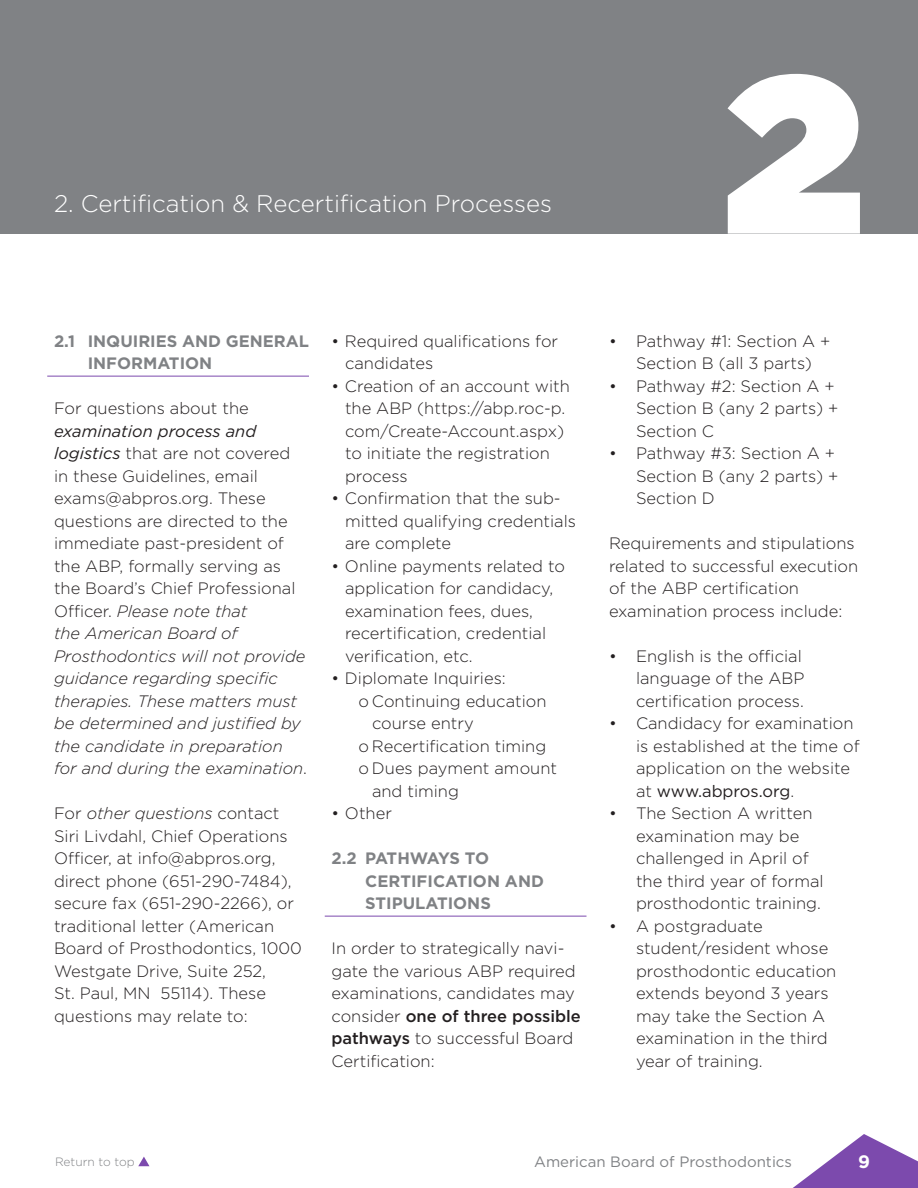
<style>
.page{position:relative;width:918px;height:1188px;background:#fff}
.page>*{position:absolute;margin:0;border:0;box-sizing:border-box;transform-origin:0 0}
.t1{font:900 224.1px "Gotham";color:#fff}
.Chapter{font:300 24px "Gotham";color:#fff}
.t2{font:700 18px "Gotham";color:#fff}
.Body_Text{font:300 16.5px/22.5px "Gotham";color:#231f20}
.SubHead{font:700 16.5px/22.5px "Gotham";color:#808285}
.t3{font:15px "Gotham";color:#808285}
.t4{font:300 12px "Gotham";color:#808285}
.s1{font-weight:400;font-style:italic}
.s2{font-style:italic}
.s3{font-weight:500}
.s4{font-weight:400}
</style>
<div class="page">
<svg style="left:793px;top:1134px;width:125px;height:54px"></svg>
<svg style="left:138px;top:1157px;width:11px;height:9px"></svg>
<hr style="left:325px;top:916px;width:261px;height:1px;background:#7c4aad">
<hr style="left:47px;top:376px;width:262px;height:1px;background:#7c4aad">
<div style="left:0;top:0;width:918px;height:233px;background:#808285"></div>
<p class="Chapter" style="left:54px;top:188px;width:500px">2. Certification &amp; Recertification Processes</p>
<p class="t1" style="left:724px;top:-6px;width:142px">2</p>
<p class="SubHead" style="left:88px;top:329px;width:223px;text-indent:-34px">2.1 INQUIRIES AND GENERAL<br>INFORMATION</p>
<p class="Body_Text" style="left:54px;top:396px;width:255px">For questions about the <span class="s1">examination process and logistics</span> that are not covered in these Guidelines, email exams@abpros.org. These questions are directed to the immediate past-president of the ABP, formally serving as the Board’s Chief Professional<br>Officer. <span class="s2">Please note that<br>the American Board of<br>Prosthodontics will not provide guidance regarding specific therapies. These matters must be determined and justified by the candidate in preparation for and during the examination</span>.</p>
<p class="Body_Text" style="left:54px;top:801px;width:249px">For <span class="s2">other questions</span> contact<br>Siri Livdahl, Chief Operations<br>Officer, at info@abpros.org, direct phone (651-290-7484), secure fax (651-290-2266), or traditional letter (American<br>Board of Prosthodontics, 1000<br>Westgate Drive, Suite 252,<br>St. Paul, MN 55114). These questions may relate to:</p>
<p class="Body_Text" style="left:345px;top:329px;width:215px;text-indent:-14px">• Required qualifications for candidates</p>
<p class="Body_Text" style="left:345px;top:374px;width:226px;text-indent:-14px">• Creation of an account with the ABP (https://abp.roc-p. com/Create-Account.aspx) to initiate the registration process</p>
<p class="Body_Text" style="left:345px;top:486px;width:233px;text-indent:-14px">• Confirmation that the sub&shy;mitted qualifying credentials are complete</p>
<p class="Body_Text" style="left:345px;top:554px;width:222px;text-indent:-14px">• Online payments related to application for candidacy, examination fees, dues, recertification, credential verification, etc.</p>
<p class="Body_Text" style="left:332px;top:666px;width:176px">• Diplomate Inquiries:</p>
<p class="Body_Text" style="left:372px;top:689px;width:176px;text-indent:-14px">o Continuing education course entry</p>
<p class="Body_Text" style="left:358px;top:734px;width:189px">o Recertification timing</p>
<p class="Body_Text" style="left:372px;top:756px;width:187px;text-indent:-14px">o Dues payment amount and timing</p>
<p class="Body_Text" style="left:332px;top:801px;width:62px">• Other</p>
<p class="SubHead" style="left:365px;top:847px;width:180px;text-indent:-34px">2.2 PATHWAYS TO<br>CERTIFICATION AND<br>STIPULATIONS</p>
<p class="Body_Text" style="left:332px;top:936px;width:251px">In order to strategically navi&shy;gate the various ABP required examinations, candidates may consider <span class="s3">one of three possible pathways</span> to successful Board<br>Certification:</p>
<p class="Body_Text" style="left:609px;top:329px;width:223px;text-align:center">• Pathway #1: Section A +<br>Section B (all 3 parts)</p>
<p class="Body_Text" style="left:636px;top:374px;width:204px;text-indent:-27px">• Pathway #2: Section A +<br>Section B (any 2 parts) +<br>Section C</p>
<p class="Body_Text" style="left:636px;top:441px;width:204px;text-indent:-27px">• Pathway #3: Section A +<br>Section B (any 2 parts) +<br>Section D</p>
<p class="Body_Text" style="left:609px;top:531px;width:251px">Requirements and stipulations related to successful execution of the ABP certification examination process include:</p>
<p class="Body_Text" style="left:636px;top:644px;width:170px;text-indent:-27px">• English is the official language of the ABP certification process.</p>
<p class="Body_Text" style="left:636px;top:711px;width:225px;text-indent:-27px">• Candidacy for examination is established at the time of application on the website at <span class="s4">www.abpros.org</span>.</p>
<p class="Body_Text" style="left:636px;top:801px;width:189px;text-indent:-27px">• The Section A written examination may be challenged in April of the third year of formal prosthodontic training.</p>
<p class="Body_Text" style="left:636px;top:914px;width:202px;text-indent:-27px">• A postgraduate student/resident whose prosthodontic education extends beyond 3 years may take the Section A examination in the third year of training.</p>
<p class="t4" style="left:55px;top:1154px;width:81px">Return to top</p>
<p class="t3" style="left:534px;top:1152px;width:259px">American Board of Prosthodontics</p>
<p class="t2" style="left:858px;top:1149px;width:13px">9</p>
</div>
